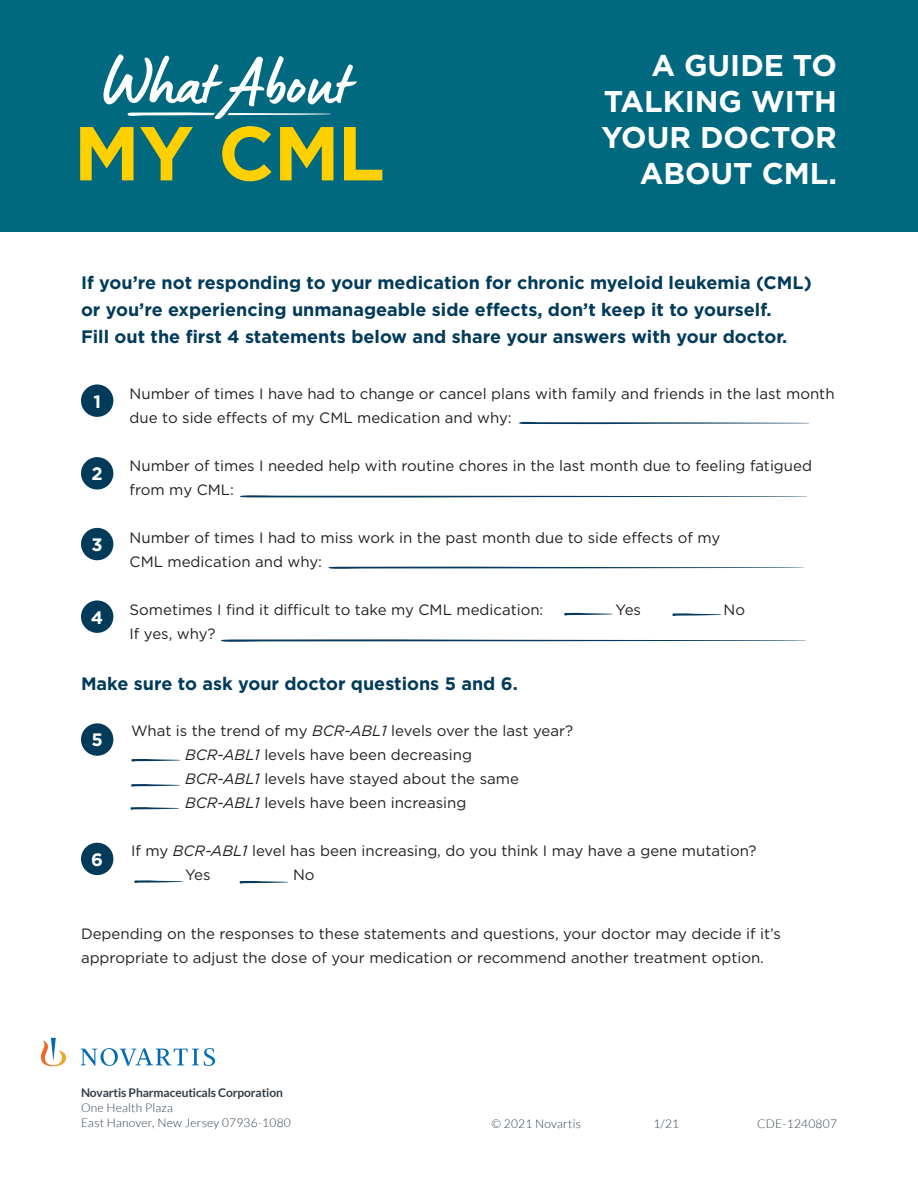
<style>
.page{position:relative;width:918px;height:1188px;background:#fff}
.page>*{position:absolute;margin:0;border:0;box-sizing:border-box;transform-origin:0 0}
.t1{font:700 30px/36px "Gotham";color:#fff;text-align:right}
.t2{font:700 18px/27px "Gotham";color:#023b5a}
.t3{font:700 18px "Gotham";color:#fff}
.t4{font:15px/24px "Gotham";color:#231f20}
.t5{font:300 12px "Lato";letter-spacing:.02em;color:#313e48}
.t6{font:700 12px "Lato";letter-spacing:-.01em;color:#313e48}
.s1{font-style:italic}
</style>
<div class="page">
<div style="left:0;top:0;width:918px;height:231px;background:#006980"></div>
<svg style="left:103px;top:54px;width:254px;height:65px"></svg>
<svg style="left:80px;top:127px;width:54px;height:53px"></svg>
<svg style="left:140px;top:127px;width:53px;height:53px"></svg>
<svg style="left:222px;top:126px;width:49px;height:55px"></svg>
<svg style="left:280px;top:127px;width:53px;height:53px"></svg>
<svg style="left:344px;top:127px;width:38px;height:53px"></svg>
<svg style="left:41px;top:1038px;width:174px;height:28px"></svg>
<div style="left:81px;top:457px;width:32px;height:33px;background:#023b5a;border-radius:50%"></div>
<div style="left:81px;top:528px;width:32px;height:32px;background:#023b5a;border-radius:50%"></div>
<div style="left:81px;top:600px;width:32px;height:33px;background:#023b5a;border-radius:50%"></div>
<div style="left:81px;top:723px;width:32px;height:33px;background:#023b5a;border-radius:50%"></div>
<div style="left:81px;top:843px;width:32px;height:32px;background:#023b5a;border-radius:50%"></div>
<div style="left:81px;top:384px;width:32px;height:33px;background:#023b5a;border-radius:50%"></div>
<svg style="left:564px;top:613px;width:49px;height:2px"></svg>
<svg style="left:131px;top:759px;width:49px;height:3px"></svg>
<svg style="left:131px;top:784px;width:49px;height:3px"></svg>
<svg style="left:131px;top:807px;width:48px;height:3px"></svg>
<svg style="left:672px;top:613px;width:49px;height:3px"></svg>
<svg style="left:240px;top:495px;width:567px;height:3px"></svg>
<svg style="left:329px;top:567px;width:475px;height:2px"></svg>
<svg style="left:221px;top:639px;width:585px;height:3px"></svg>
<svg style="left:519px;top:422px;width:289px;height:2px"></svg>
<svg style="left:134px;top:880px;width:49px;height:3px"></svg>
<svg style="left:240px;top:881px;width:48px;height:3px"></svg>
<p class="t1" style="left:602px;top:48px;width:237px">A GUIDE TO<br>TALKING WITH<br>YOUR DOCTOR<br>ABOUT CML.</p>
<p class="t2" style="left:81px;top:269px;width:732px">If you’re not responding to your medication for chronic myeloid leukemia (CML) or you’re experiencing unmanageable side effects, don’t keep it to yourself.<br>Fill out the first 4 statements below and share your answers with your doctor.</p>
<p class="t3" style="left:93px;top:389px;width:9px">1</p>
<p class="t3" style="left:92px;top:462px;width:13px">2</p>
<p class="t3" style="left:92px;top:533px;width:13px">3</p>
<p class="t3" style="left:91px;top:605px;width:14px">4</p>
<p class="t4" style="left:130px;top:381px;width:706px">Number of times I have had to change or cancel plans with family and friends in the last month due to side effects of my CML medication and why:</p>
<p class="t4" style="left:130px;top:453px;width:684px">Number of times I needed help with routine chores in the last month due to feeling fatigued from my CML:</p>
<p class="t4" style="left:130px;top:525px;width:592px">Number of times I had to miss work in the past month due to side effects of my<br>CML medication and why:</p>
<p class="t4" style="left:130px;top:597px;width:415px">Sometimes I find it difficult to take my CML medication:</p>
<p class="t4" style="left:616px;top:597px;width:27px">Yes</p>
<p class="t4" style="left:724px;top:597px;width:23px">No</p>
<p class="t4" style="left:130px;top:621px;width:88px">If yes, why?</p>
<p class="t2" style="left:81px;top:670px;width:438px">Make sure to ask your doctor questions 5 and 6.</p>
<p class="t3" style="left:92px;top:728px;width:13px">5</p>
<p class="t3" style="left:91px;top:847px;width:13px">6</p>
<p class="t4" style="left:131px;top:719px;width:444px">What is the trend of my <span class="s1">BCR-ABL1</span> levels over the last year?</p>
<p class="t4" style="left:185px;top:743px;width:289px"><span class="s1">BCR-ABL1</span> levels have been decreasing</p>
<p class="t4" style="left:185px;top:767px;width:335px"><span class="s1">BCR-ABL1</span> levels have stayed about the same</p>
<p class="t4" style="left:185px;top:791px;width:283px"><span class="s1">BCR-ABL1</span> levels have been increasing</p>
<p class="t4" style="left:185px;top:839px;width:573px;text-indent:-54px">If my <span class="s1">BCR-ABL1</span> level has been increasing, do you think I may have a gene mutation?<br>Yes</p>
<p class="t4" style="left:293px;top:863px;width:23px">No</p>
<p class="t4" style="left:81px;top:922px;width:701px">Depending on the responses to these statements and questions, your doctor may decide if it’s appropriate to adjust the dose of your medication or recommend another treatment option.</p>
<p class="t6" style="left:81px;top:1086px;width:203px">Novartis Pharmaceuticals Corporation</p>
<p class="t5" style="left:81px;top:1101px;width:94px">One Health Plaza</p>
<p class="t5" style="left:81px;top:1116px;width:211px">East Hanover, New Jersey 07936-1080</p>
<p class="t5" style="left:491px;top:1118px;width:91px">© 2021 Novartis</p>
<p class="t5" style="left:653px;top:1118px;width:27px">1/21</p>
<p class="t5" style="left:757px;top:1118px;width:81px">CDE-1240807</p>
</div>
